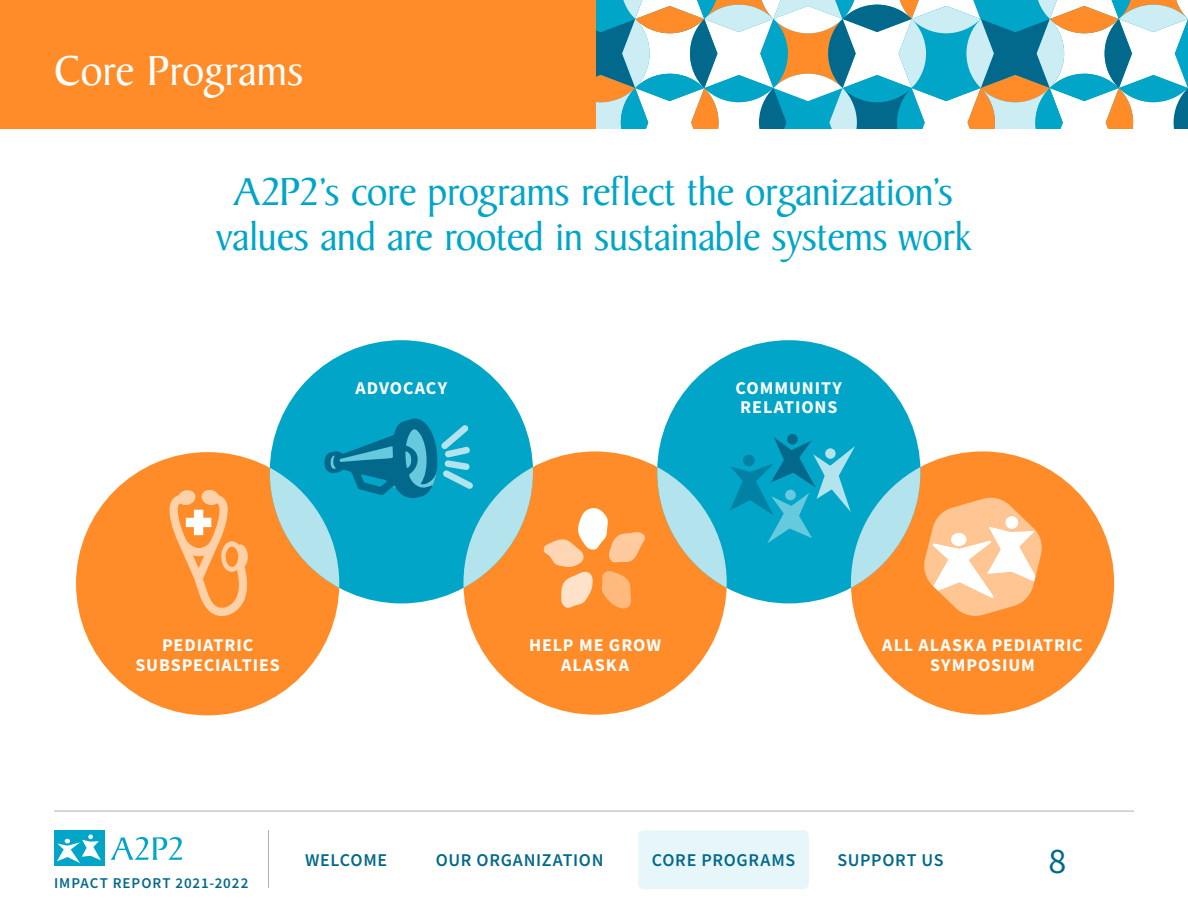
<style>
.page{position:relative;width:1188px;height:918px;background:#fff}
.page>*{position:absolute;margin:0;border:0;box-sizing:border-box;transform-origin:0 0}
.t1{font:45px "Baker Signet Std";letter-spacing:-.005em;color:#fff}
.t2{font:42px/45px "Baker Signet Std";letter-spacing:-.015em;color:#00a5c8;text-align:center}
.t3{font:36px "Source Sans Pro";color:#03698c}
.t4{font:700 18px/19.5px "Source Sans Pro";letter-spacing:.05em;color:#fff;text-align:center}
.t5{font:600 18px "Source Sans Pro";letter-spacing:.035em;color:#03698c}
.t6{font:600 15px "Source Sans Pro";letter-spacing:.06em;color:#03698c}
</style>
<div class="page">
<div style="left:851px;top:451px;width:263px;height:264px;background:#ff8c28;border-radius:50%"></div>
<div style="left:463px;top:451px;width:264px;height:264px;background:#ff8c28;border-radius:50%"></div>
<div style="left:76px;top:452px;width:263px;height:263px;background:#ff8c28;border-radius:50%"></div>
<div style="left:657px;top:340px;width:263px;height:263px;background:#00a5c8;border-radius:50%"></div>
<div style="left:270px;top:340px;width:263px;height:263px;background:#00a5c8;border-radius:50%"></div>
<div style="left:0;top:0;width:1188px;height:128px;background:#ff8c28"></div>
<svg style="left:597px;top:0;width:591px;height:128px;background:#93c2c5"></svg>
<svg style="left:561px;top:588px;width:70px;height:21px"></svg>
<div style="left:787px;top:434px;width:11px;height:11px;background:#03698c;border-radius:50%"></div>
<svg style="left:743px;top:437px;width:112px;height:30px"></svg>
<svg style="left:324px;top:418px;width:146px;height:49px"></svg>
<svg style="left:169px;top:490px;width:79px;height:126px"></svg>
<svg style="left:924px;top:498px;width:118px;height:118px"></svg>
<svg style="left:270px;top:467px;width:650px;height:121px"></svg>
<div style="left:638px;top:830px;width:171px;height:59px;background:#e6f6f9;border-radius:5px"></div>
<svg style="left:111px;top:837px;width:71px;height:23px"></svg>
<div style="left:54px;top:831px;width:51px;height:35px;background:#00a5c8"></div>
<svg style="left:57px;top:834px;width:44px;height:29px"></svg>
<hr style="left:54px;top:811px;width:1080px;height:1px;background:#b0b0b0">
<hr style="left:268px;top:830px;width:1px;height:58px;background:#b0b0b0">
<h1 class="t1" style="left:54px;top:47px;width:251px">Core Programs</h1>
<h2 class="t2" style="left:216px;top:170px;width:756px">A2P2’s core programs reflect the organization’s values and are rooted in sustainable systems work</h2>
<p class="t4" style="left:356px;top:378px;width:93px">ADVOCACY</p>
<p class="t4" style="left:736px;top:378px;width:108px;text-align:left">COMMUNITY<br>RELATIONS</p>
<p class="t4" style="left:135px;top:635px;width:146px">PEDIATRIC<br>SUBSPECIALTIES</p>
<p class="t4" style="left:882px;top:635px;width:202px">ALL ALASKA PEDIATRIC<br>SYMPOSIUM</p>
<p class="t4" style="left:529px;top:635px;width:133px">HELP ME GROW<br>ALASKA</p>
<p class="t6" style="left:54px;top:873px;width:196px">IMPACT REPORT 2021-2022</p>
<p class="t5" style="left:305px;top:849px;width:84px">WELCOME</p>
<p class="t5" style="left:436px;top:849px;width:169px">OUR ORGANIZATION</p>
<p class="t5" style="left:652px;top:849px;width:145px">CORE PROGRAMS</p>
<p class="t5" style="left:837px;top:849px;width:108px">SUPPORT US</p>
<h3 class="t3" style="left:1049px;top:838px;width:19px">8</h3>
</div>
